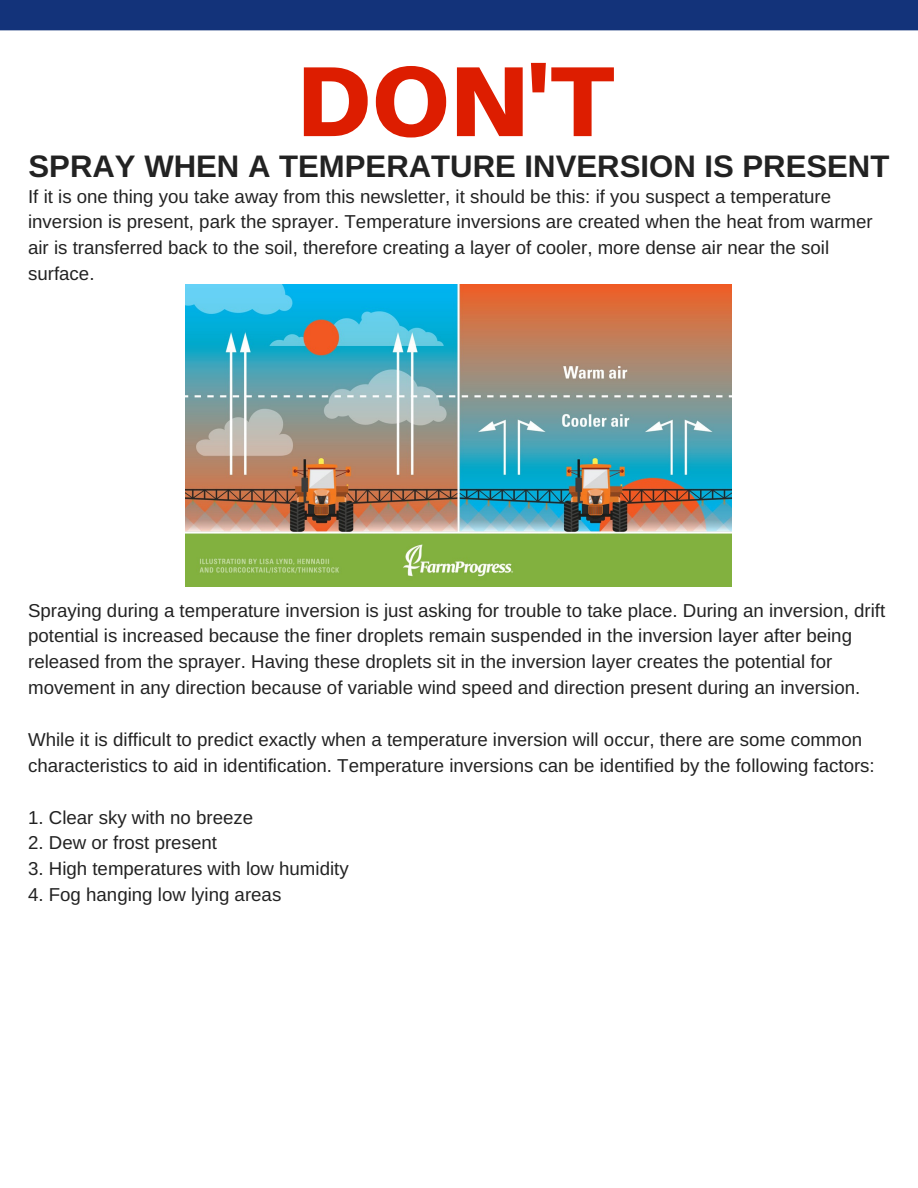
<style>
.page{position:relative;width:918px;height:1188px;background:#fff}
.page>*{position:absolute;margin:0;border:0;box-sizing:border-box;transform-origin:0 0}
.t1{font:900 99.6px "Aileron";color:#dd1d00}
.t2{font:700 31.2px "Arimo";color:#222}
.t3{font:18.75px/25.8px "Arimo";color:#222}
</style>
<div class="page">
<div style="left:0;top:0;width:918px;height:30px;background:#13337a"></div>
<img style="left:186px;top:285px;width:545px;height:301px">
<h1 class="t1" style="left:296px;top:40px;width:319px">DON'T</h1>
<h2 class="t2" style="left:29px;top:148px;width:862px">SPRAY WHEN A TEMPERATURE INVERSION IS PRESENT</h2>
<p class="t3" style="left:28px;top:183px;width:846px">If it is one thing you take away from this newsletter, it should be this: if you suspect a temperature inversion is present, park the sprayer. Temperature inversions are created when the heat from warmer air is transferred back to the soil, therefore creating a layer of cooler, more dense air near the soil surface.</p>
<p class="t3" style="left:28px;top:597px;width:859px">Spraying during a temperature inversion is just asking for trouble to take place. During an inversion, drift potential is increased because the finer droplets remain suspended in the inversion layer after being released from the sprayer. Having these droplets sit in the inversion layer creates the potential for movement in any direction because of variable wind speed and direction present during an inversion.</p>
<p class="t3" style="left:28px;top:726px;width:848px">While it is difficult to predict exactly when a temperature inversion will occur, there are some common characteristics to aid in identification. Temperature inversions can be identified by the following factors:</p>
<p class="t3" style="left:28px;top:804px;width:227px">1. Clear sky with no breeze</p>
<p class="t3" style="left:28px;top:830px;width:190px">2. Dew or frost present</p>
<p class="t3" style="left:28px;top:856px;width:322px">3. High temperatures with low humidity</p>
<p class="t3" style="left:28px;top:882px;width:255px">4. Fog hanging low lying areas</p>
</div>
